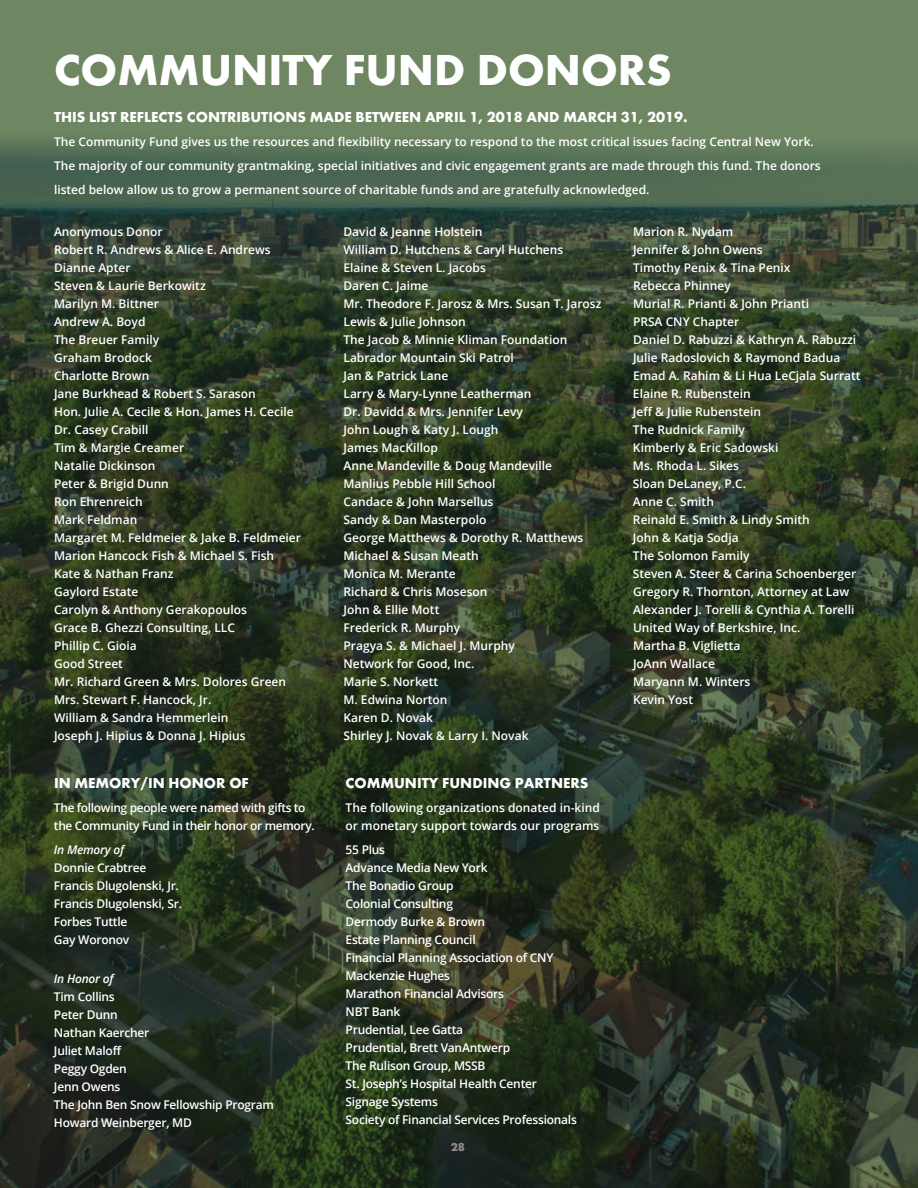
<style>
.page{position:relative;width:918px;height:1188px;background:#6e8661}
.page>*{position:absolute;margin:0;border:0;box-sizing:border-box;transform-origin:0 0}
.t1{font:700 45px "Futura T";color:#fff}
.t2{font:700 15px "Futura T";color:#fff}
.t3{font:600 12px/18px "Open Sans";color:#fff}
.t4{font:600 12px/18px "Open Sans";letter-spacing:-.02em;color:#fff}
.t5{font:600 12px/18px "Open Sans";letter-spacing:-.03em;color:#fff}
.t6{font:italic 600 12px "Open Sans";letter-spacing:-.02em;color:#fff}
.t7{font:700 12px "Futura PT";color:#938d8b}
</style>
<div class="page">
<img style="left:0;top:139px;width:918px;height:1049px">
<h1 class="t1" style="left:54px;top:43px;width:619px">COMMUNITY FUND DONORS</h1>
<p class="t2" style="left:54px;top:108px;width:635px">THIS LIST REFLECTS CONTRIBUTIONS MADE BETWEEN APRIL 1, 2018 AND MARCH 31, 2019.</p>
<p class="t3" style="left:54px;top:130px;width:768px;line-height:24px">The Community Fund gives us the resources and flexibility necessary to respond to the most critical issues facing Central New York.<br>The majority of our community grantmaking, special initiatives and civic engagement grants are made through this fund. The donors listed below allow us to grow a permanent source of charitable funds and are gratefully acknowledged.</p>
<p class="t3" style="left:54px;top:223px;width:249px">Anonymous Donor<br>Robert R. Andrews &amp; Alice E. Andrews<br>Dianne Apter<br>Steven &amp; Laurie Berkowitz<br>Marilyn M. Bittner<br>Andrew A. Boyd<br>The Breuer Family<br>Graham Brodock<br>Charlotte Brown<br>Jane Burkhead &amp; Robert S. Sarason<br>Hon. Julie A. Cecile &amp; Hon. James H. Cecile<br>Dr. Casey Crabill<br>Tim &amp; Margie Creamer<br>Natalie Dickinson<br>Peter &amp; Brigid Dunn<br>Ron Ehrenreich<br>Mark Feldman<br>Margaret M. Feldmeier &amp; Jake B. Feldmeier<br>Marion Hancock Fish &amp; Michael S. Fish<br>Kate &amp; Nathan Franz<br>Gaylord Estate<br>Carolyn &amp; Anthony Gerakopoulos<br>Grace B. Ghezzi Consulting, LLC<br>Phillip C. Gioia<br>Good Street<br>Mr. Richard Green &amp; Mrs. Dolores Green<br>Mrs. Stewart F. Hancock, Jr.<br>William &amp; Sandra Hemmerlein<br>Joseph J. Hipius &amp; Donna J. Hipius</p>
<p class="t3" style="left:344px;top:223px;width:260px">David &amp; Jeanne Holstein<br>William D. Hutchens &amp; Caryl Hutchens<br>Elaine &amp; Steven L. Jacobs<br>Daren C. Jaime<br>Mr. Theodore F. Jarosz &amp; Mrs. Susan T. Jarosz<br>Lewis &amp; Julie Johnson<br>The Jacob &amp; Minnie Kliman Foundation<br>Labrador Mountain Ski Patrol<br>Jan &amp; Patrick Lane<br>Larry &amp; Mary-Lynne Leatherman<br>Dr. Davidd &amp; Mrs. Jennifer Levy<br>John Lough &amp; Katy J. Lough<br>James MacKillop<br>Anne Mandeville &amp; Doug Mandeville<br>Manlius Pebble Hill School<br>Candace &amp; John Marsellus<br>Sandy &amp; Dan Masterpolo<br>George Matthews &amp; Dorothy R. Matthews<br>Michael &amp; Susan Meath<br>Monica M. Merante<br>Richard &amp; Chris Moseson<br>John &amp; Ellie Mott<br>Frederick R. Murphy<br>Pragya S. &amp; Michael J. Murphy<br>Network for Good, Inc.<br>Marie S. Norkett<br>M. Edwina Norton<br>Karen D. Novak<br>Shirley J. Novak &amp; Larry I. Novak</p>
<p class="t3" style="left:633px;top:223px;width:229px">Marion R. Nydam<br>Jennifer &amp; John Owens<br>Timothy Penix &amp; Tina Penix<br>Rebecca Phinney<br>Murial R. Prianti &amp; John Prianti<br>PRSA CNY Chapter<br>Daniel D. Rabuzzi &amp; Kathryn A. Rabuzzi<br>Julie Radoslovich &amp; Raymond Badua<br>Emad A. Rahim &amp; Li Hua LeCjala Surratt<br>Elaine R. Rubenstein<br>Jeff &amp; Julie Rubenstein<br>The Rudnick Family<br>Kimberly &amp; Eric Sadowski<br>Ms. Rhoda L. Sikes<br>Sloan DeLaney, P.C.<br>Anne C. Smith<br>Reinald E. Smith &amp; Lindy Smith<br>John &amp; Katja Sodja<br>The Solomon Family<br>Steven A. Steer &amp; Carina Schoenberger<br>Gregory R. Thornton, Attorney at Law<br>Alexander J. Torelli &amp; Cynthia A. Torelli<br>United Way of Berkshire, Inc.<br>Martha B. Viglietta<br>JoAnn Wallace<br>Maryann M. Winters<br>Kevin Yost</p>
<p class="t2" style="left:54px;top:774px;width:196px">IN MEMORY/IN HONOR OF</p>
<p class="t5" style="left:54px;top:798px;width:262px">The following people were named with gifts to the Community Fund in their honor or memory.</p>
<p class="t6" style="left:54px;top:841px;width:72px">In Memory of</p>
<p class="t4" style="left:54px;top:858px;width:129px">Donnie Crabtree<br>Francis Dlugolenski, Jr.<br>Francis Dlugolenski, Sr.<br>Forbes Tuttle<br>Gay Woronov</p>
<p class="t6" style="left:54px;top:970px;width:61px">In Honor of</p>
<p class="t4" style="left:54px;top:987px;width:222px">Tim Collins<br>Peter Dunn<br>Nathan Kaercher<br>Juliet Maloff<br>Peggy Ogden<br>Jenn Owens<br>The John Ben Snow Fellowship Program<br>Howard Weinberger, MD</p>
<p class="t2" style="left:346px;top:774px;width:244px">COMMUNITY FUNDING PARTNERS</p>
<p class="t3" style="left:346px;top:798px;width:256px">The following organizations donated in-kind or monetary support towards our programs</p>
<p class="t4" style="left:346px;top:840px;width:233px">55 Plus<br>Advance Media New York<br>The Bonadio Group<br>Colonial Consulting<br>Dermody Burke &amp; Brown<br>Estate Planning Council<br>Financial Planning Association of CNY<br>Mackenzie Hughes<br>Marathon Financial Advisors<br>NBT Bank<br>Prudential, Lee Gatta<br>Prudential, Brett VanAntwerp<br>The Rulison Group, MSSB<br>St. Joseph’s Hospital Health Center<br>Signage Systems<br>Society of Financial Services Professionals</p>
<p class="t7" style="left:451px;top:1140px;width:16px">28</p>
</div>
